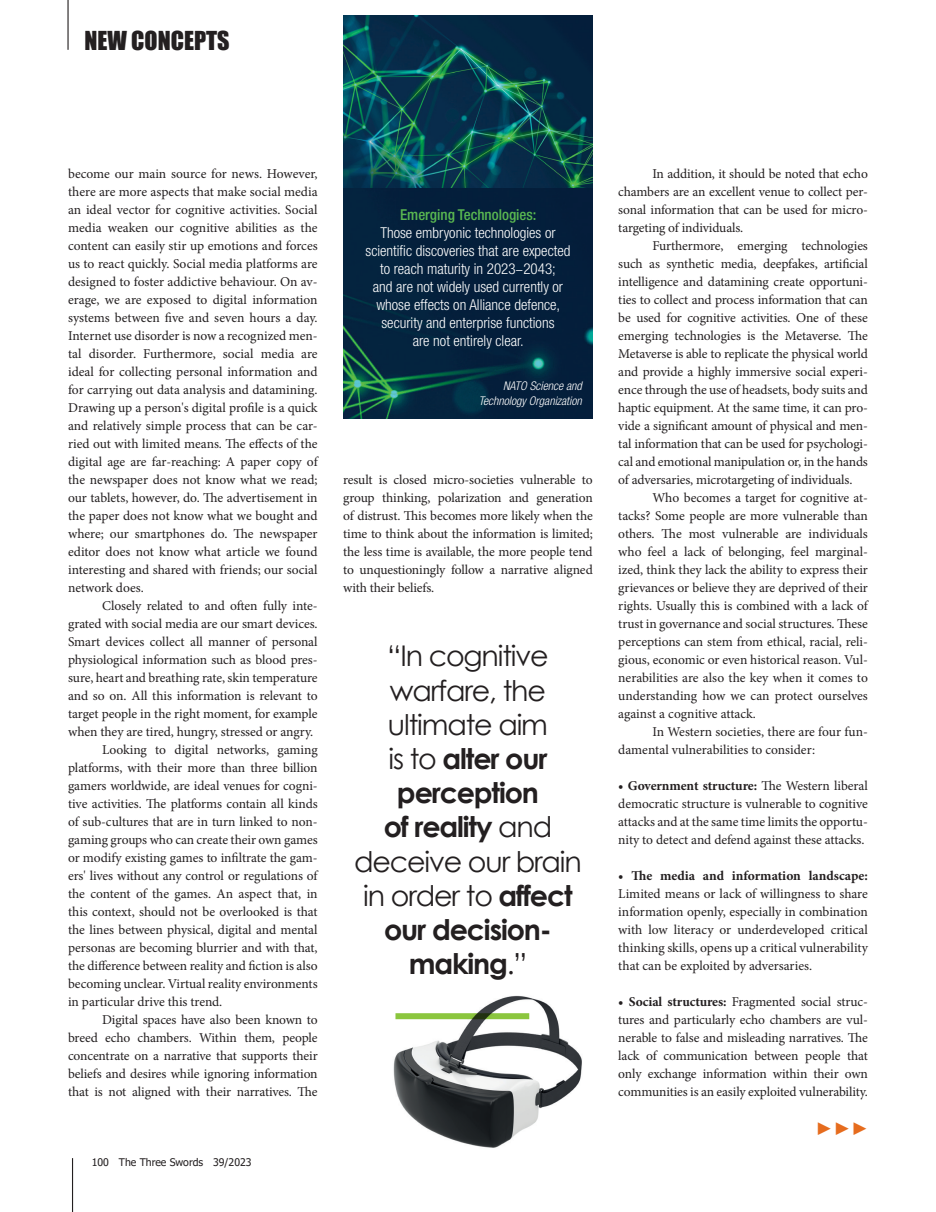
<style>
.page{position:relative;width:936px;height:1212px;background:#fff}
.page>*{position:absolute;margin:0;border:0;box-sizing:border-box;transform-origin:0 0}
.t1{font:28.5px/34.2px "Century Gothic";letter-spacing:-.04em;color:#231f20;text-align:center}
.t2{font:24px "Impact";color:#231f20}
.t3{font:18px "Times New Roman";color:#e66c1e}
.t4{font:300 condensed 15px/18px "Helvetica Neue LT Std";color:#fff;text-align:center}
.t5{font:13.5px/18px "Minion Pro";letter-spacing:-.01em;color:#231f20;text-align:justify}
.t6{font:italic 300 condensed 12px/14.4px "Helvetica Neue LT Std";color:#fff;text-align:right}
.t7{font:10.5px "Tahoma";color:#231f20}
.s1{font-weight:500;color:#59b851}
.s2{font-family:"Minion Pro";font-weight:400;font-stretch:normal}
.s3{font-weight:700}
</style>
<div class="page">
<hr style="left:72px;top:1158px;width:1px;height:54px;background:#231f20">
<hr style="left:67px;top:0;width:2px;height:50px;background:#231f20">
<img style="left:343px;top:188px;width:249px;height:230px">
<img style="left:343px;top:16px;width:249px;height:172px">
<img style="left:393px;top:995px;width:189px;height:153px">
<p class="t2" style="left:84px;top:22px;width:146px">NEW CONCEPTS</p>
<p class="t5" style="left:68px;top:165px;width:251px">become our main source for news. However, there are more aspects that make social media an ideal vector for cognitive activities. Social media weaken our cognitive abilities as the content can easily stir up emotions and forces us to react quickly. Social media platforms are designed to foster addictive behaviour. On av&shy;erage, we are exposed to digital information systems between five and seven hours a day.<br>Internet use disorder is now a recognized men&shy;tal disorder. Furthermore, social media are ideal for collecting personal information and for carrying out data analysis and datamining.<br>Drawing up a person's digital profile is a quick and relatively simple process that can be car&shy;ried out with limited means. The effects of the digital age are far-reaching: A paper copy of the newspaper does not know what we read; our tablets, however, do. The advertisement in the paper does not know what we bought and where; our smartphones do. The newspaper editor does not know what article we found interesting and shared with friends; our social network does.</p>
<p class="t5" style="left:68px;top:597px;width:251px;text-indent:34px">Closely related to and often fully inte&shy;grated with social media are our smart devices.<br>Smart devices collect all manner of personal physiological information such as blood pres&shy;sure, heart and breathing rate, skin temperature and so on. All this information is relevant to target people in the right moment, for example when they are tired, hungry, stressed or angry.</p>
<p class="t5" style="left:68px;top:741px;width:251px;text-indent:34px">Looking to digital networks, gaming platforms, with their more than three billion gamers worldwide, are ideal venues for cogni&shy;tive activities. The platforms contain all kinds of sub-cultures that are in turn linked to non&shy;gaming groups who can create their own games or modify existing games to infiltrate the gam&shy;ers' lives without any control or regulations of the content of the games. An aspect that, in this context, should not be overlooked is that the lines between physical, digital and mental personas are becoming blurrier and with that, the difference between reality and fiction is also becoming unclear. Virtual reality environments in particular drive this trend.</p>
<p class="t5" style="left:68px;top:1011px;width:251px;text-indent:34px">Digital spaces have also been known to breed echo chambers. Within them, people concentrate on a narrative that supports their beliefs and desires while ignoring information that is not aligned with their narratives. The</p>
<p class="t7" style="left:92px;top:1155px;width:161px">100 The Three Swords 39/2023</p>
<p class="t4" style="left:365px;top:206px;width:206px"><span class="s1">Emerging Technologies:<br></span>Those embryonic technologies or scientific discoveries that are expected to reach maturity in 2023<span class="s2">–</span>2043;<br>and are not widely used currently or whose effects on Alliance defence, security and enterprise functions<br>are not entirely clear.</p>
<p class="t6" style="left:478px;top:379px;width:105px">NATO Science and<br>Technology Organization</p>
<p class="t5" style="left:343px;top:471px;width:251px">result is closed micro-societies vulnerable to group thinking, polarization and generation of distrust. This becomes more likely when the time to think about the information is limited; the less time is available, the more people tend to unquestioningly follow a narrative aligned with their beliefs.</p>
<p class="t1" style="left:354px;top:638px;width:229px">“In cognitive warfare, the ultimate aim<br>is to <span class="s3">alter our perception<br>of reality</span> and deceive our brain in order to <span class="s3">affect our decision&shy;making</span>.”</p>
<p class="t5" style="left:618px;top:165px;width:251px;text-indent:34px">In addition, it should be noted that echo chambers are an excellent venue to collect per&shy;sonal information that can be used for micro&shy;targeting of individuals.</p>
<p class="t5" style="left:618px;top:237px;width:251px;text-indent:34px">Furthermore, emerging technologies such as synthetic media, deepfakes, artificial intelligence and datamining create opportuni&shy;ties to collect and process information that can be used for cognitive activities. One of these emerging technologies is the Metaverse. The Metaverse is able to replicate the physical world and provide a highly immersive social experi&shy;ence through the use of headsets, body suits and haptic equipment. At the same time, it can pro&shy;vide a significant amount of physical and men&shy;tal information that can be used for psychologi&shy;cal and emotional manipulation or, in the hands of adversaries, microtargeting of individuals.</p>
<p class="t5" style="left:618px;top:489px;width:251px;text-indent:34px">Who becomes a target for cognitive at&shy;tacks? Some people are more vulnerable than others. The most vulnerable are individuals who feel a lack of belonging, feel marginal&shy;ized, think they lack the ability to express their grievances or believe they are deprived of their rights. Usually this is combined with a lack of trust in governance and social structures. These perceptions can stem from ethical, racial, reli&shy;gious, economic or even historical reason. Vul&shy;nerabilities are also the key when it comes to understanding how we can protect ourselves against a cognitive attack.</p>
<p class="t5" style="left:618px;top:723px;width:251px;text-indent:34px">In Western societies, there are four fun&shy;damental vulnerabilities to consider:</p>
<p class="t5" style="left:618px;top:777px;width:251px"><span class="s3">• Government structure:</span> The Western liberal democratic structure is vulnerable to cognitive attacks and at the same time limits the opportu&shy;nity to detect and defend against these attacks.</p>
<p class="t5" style="left:618px;top:867px;width:251px"><span class="s3">• The media and information landscape:<br></span>Limited means or lack of willingness to share information openly, especially in combination with low literacy or underdeveloped critical thinking skills, opens up a critical vulnerability that can be exploited by adversaries.</p>
<p class="t5" style="left:618px;top:993px;width:251px"><span class="s3">• Social structures:</span> Fragmented social struc&shy;tures and particularly echo chambers are vul&shy;nerable to false and misleading narratives. The lack of communication between people that only exchange information within their own communities is an easily exploited vulnerability.</p>
<p class="t3" style="left:815px;top:1116px;width:55px">►►►</p>
</div>
